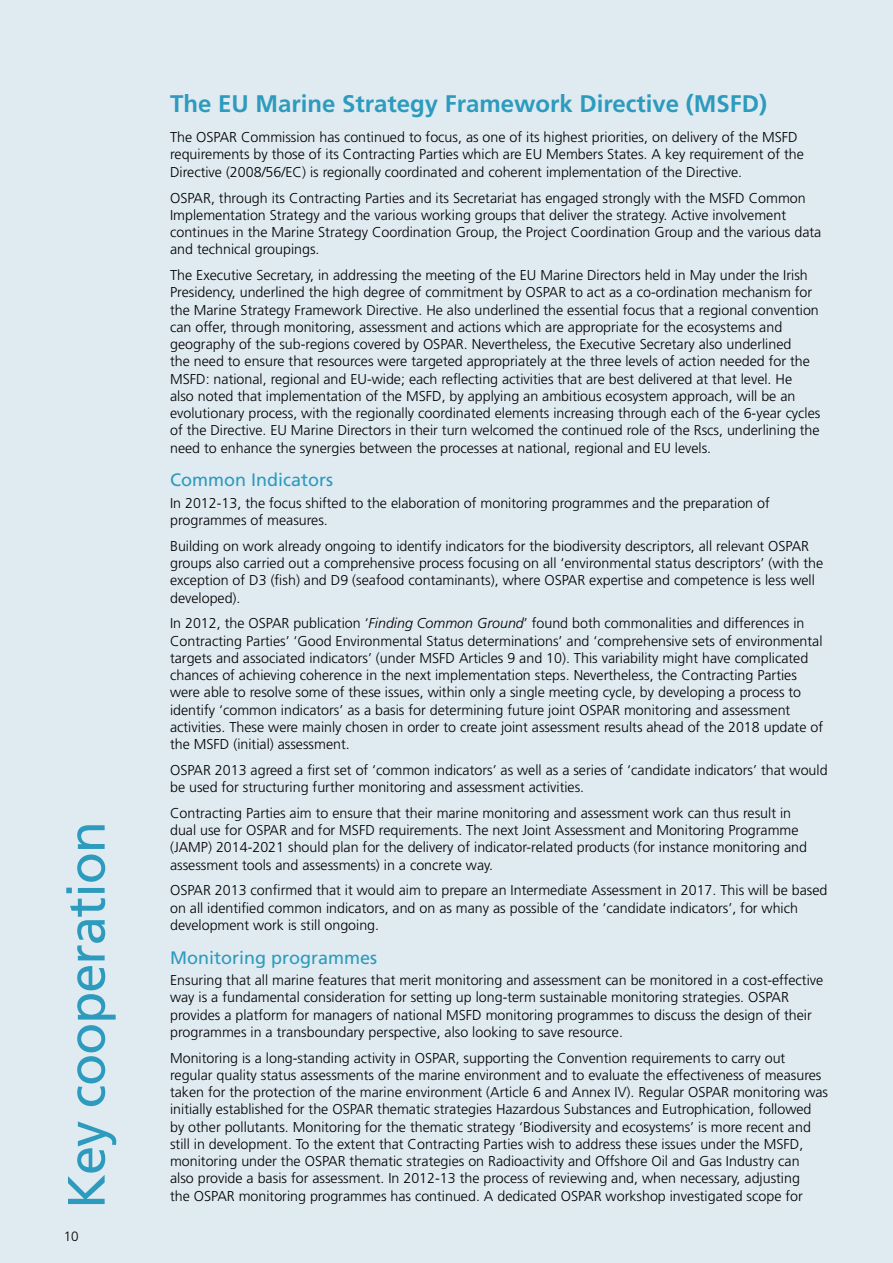
<style>
.page{position:relative;width:893px;height:1263px;background:#e0eaf1}
.page>*{position:absolute;margin:0;border:0;box-sizing:border-box;transform-origin:0 0}
.t1{font:52.5px "Frutiger";letter-spacing:-.02em;color:#2c9bbd}
.t2{font:700 24px "Frutiger";color:#2c9bbd}
.t3{font:18px "Frutiger";color:#2c9bbd}
.t4{font:300 14.25px/17.2px "Frutiger";color:#000}
.t5{font:300 13.5px "Frutiger";color:#000}
.s1{font-style:italic}
</style>
<div class="page">
<h1 class="t1" style="left:56px;top:1209px;width:389px;rotate:-90deg">Key cooperation</h1>
<p class="t5" style="left:64px;top:1229px;width:17px">10</p>
<h2 class="t2" style="left:170px;top:90px;width:599px">The EU Marine Strategy Framework Directive (MSFD)</h2>
<p class="t4" style="left:170px;top:129px;width:635px">The OSPAR Commission has continued to focus, as one of its highest priorities, on delivery of the MSFD requirements by those of its Contracting Parties which are EU Members States. A key requirement of the<br>Directive (2008/56/EC) is regionally coordinated and coherent implementation of the Directive.</p>
<p class="t4" style="left:170px;top:189px;width:653px">OSPAR, through its Contracting Parties and its Secretariat has engaged strongly with the MSFD Common Implementation Strategy and the various working groups that deliver the strategy. Active involvement continues in the Marine Strategy Coordination Group, the Project Coordination Group and the various data and technical groupings.</p>
<p class="t4" style="left:170px;top:266px;width:652px">The Executive Secretary, in addressing the meeting of the EU Marine Directors held in May under the Irish Presidency, underlined the high degree of commitment by OSPAR to act as a co-ordination mechanism for the Marine Strategy Framework Directive. He also underlined the essential focus that a regional convention can offer, through monitoring, assessment and actions which are appropriate for the ecosystems and geography of the sub-regions covered by OSPAR. Nevertheless, the Executive Secretary also underlined<br>the need to ensure that resources were targeted appropriately at the three levels of action needed for the MSFD: national, regional and EU-wide; each reflecting activities that are best delivered at that level. He<br>also noted that implementation of the MSFD, by applying an ambitious ecosystem approach, will be an evolutionary process, with the regionally coordinated elements increasing through each of the 6-year cycles of the Directive. EU Marine Directors in their turn welcomed the continued role of the Rscs, underlining the need to enhance the synergies between the processes at national, regional and EU levels.</p>
<p class="t3" style="left:170px;top:469px;width:165px">Common Indicators</p>
<p class="t4" style="left:170px;top:494px;width:601px">In 2012-13, the focus shifted to the elaboration of monitoring programmes and the preparation of programmes of measures.</p>
<p class="t4" style="left:170px;top:537px;width:655px">Building on work already ongoing to identify indicators for the biodiversity descriptors, all relevant OSPAR groups also carried out a comprehensive process focusing on all ‘environmental status descriptors’ (with the exception of D3 (fish) and D9 (seafood contaminants), where OSPAR expertise and competence is less well developed).</p>
<p class="t4" style="left:170px;top:615px;width:654px">In 2012, the OSPAR publication ‘<span class="s1">Finding Common Ground</span>’ found both commonalities and differences in Contracting Parties’ ‘Good Environmental Status determinations’ and ‘comprehensive sets of environmental targets and associated indicators’ (under MSFD Articles 9 and 10). This variability might have complicated chances of achieving coherence in the next implementation steps. Nevertheless, the Contracting Parties were able to resolve some of these issues, within only a single meeting cycle, by developing a process to identify ‘common indicators’ as a basis for determining future joint OSPAR monitoring and assessment activities. These were mainly chosen in order to create joint assessment results ahead of the 2018 update of the MSFD (initial) assessment.</p>
<p class="t4" style="left:170px;top:761px;width:659px">OSPAR 2013 agreed a first set of ‘common indicators’ as well as a series of ‘candidate indicators’ that would be used for structuring further monitoring and assessment activities.</p>
<p class="t4" style="left:170px;top:804px;width:638px">Contracting Parties aim to ensure that their marine monitoring and assessment work can thus result in dual use for OSPAR and for MSFD requirements. The next Joint Assessment and Monitoring Programme (JAMP) 2014-2021 should plan for the delivery of indicator-related products (for instance monitoring and assessment tools and assessments) in a concrete way.</p>
<p class="t4" style="left:170px;top:882px;width:659px">OSPAR 2013 confirmed that it would aim to prepare an Intermediate Assessment in 2017. This will be based on all identified common indicators, and on as many as possible of the ‘candidate indicators’, for which development work is still ongoing.</p>
<p class="t3" style="left:170px;top:947px;width:209px">Monitoring programmes</p>
<p class="t4" style="left:170px;top:971px;width:655px">Ensuring that all marine features that merit monitoring and assessment can be monitored in a cost-effective way is a fundamental consideration for setting up long-term sustainable monitoring strategies. OSPAR provides a platform for managers of national MSFD monitoring programmes to discuss the design of their programmes in a transboundary perspective, also looking to save resource.</p>
<p class="t4" style="left:170px;top:1049px;width:659px">Monitoring is a long-standing activity in OSPAR, supporting the Convention requirements to carry out regular quality status assessments of the marine environment and to evaluate the effectiveness of measures taken for the protection of the marine environment (Article 6 and Annex IV). Regular OSPAR monitoring was initially established for the OSPAR thematic strategies Hazardous Substances and Eutrophication, followed by other pollutants. Monitoring for the thematic strategy ‘Biodiversity and ecosystems’ is more recent and still in development. To the extent that Contracting Parties wish to address these issues under the MSFD, monitoring under the OSPAR thematic strategies on Radioactivity and Offshore Oil and Gas Industry can<br>also provide a basis for assessment. In 2012-13 the process of reviewing and, when necessary, adjusting<br>the OSPAR monitoring programmes has continued. A dedicated OSPAR workshop investigated scope for</p>
</div>
